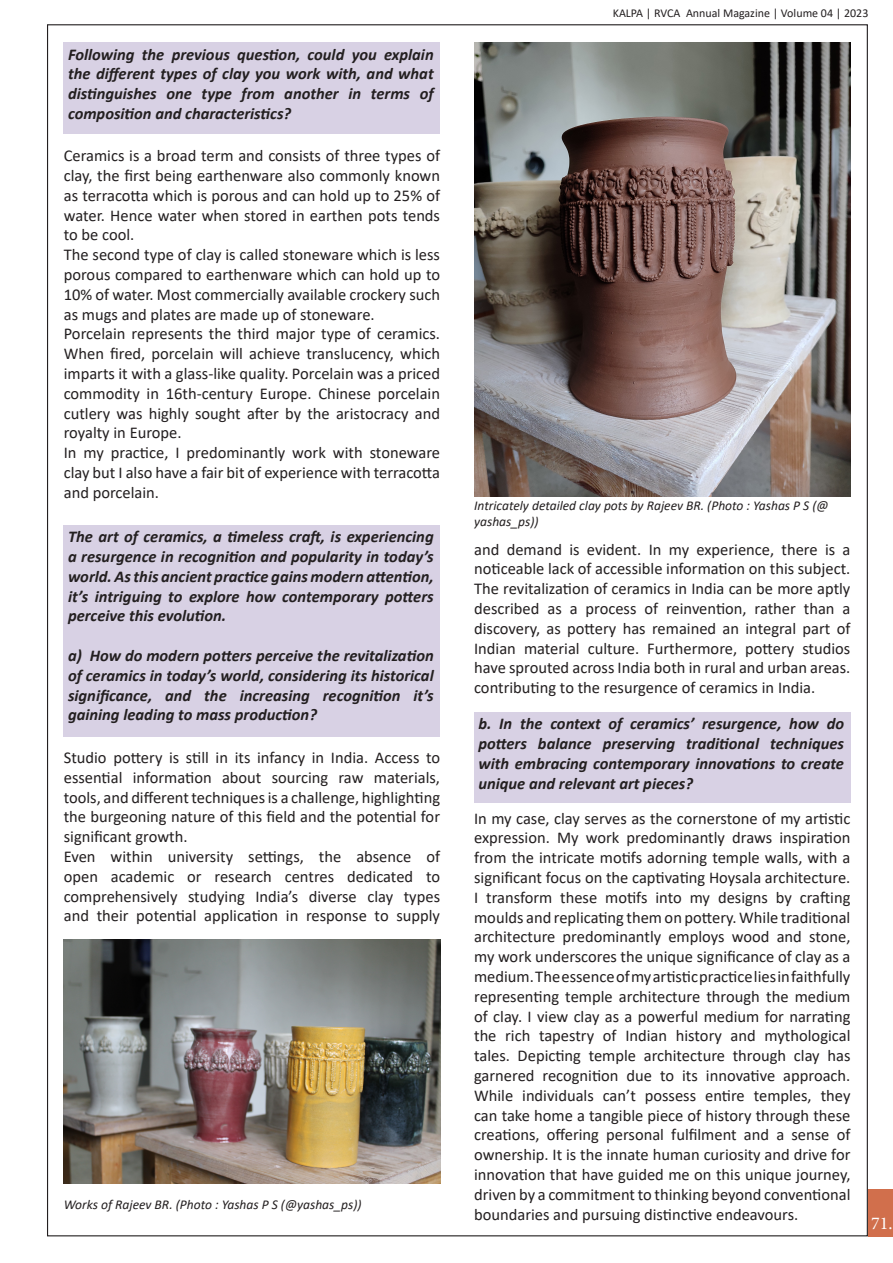
<style>
.page{position:relative;width:893px;height:1263px;background:#fff}
.page>*{position:absolute;margin:0;border:0;box-sizing:border-box;transform-origin:0 0}
.t1{font:18px "Minion Pro";color:#fff}
.t2{font:16.5px/19.8px "Calibri";color:#231f20;text-align:justify}
.t3{font:italic 700 16.5px/19.8px "Calibri";color:#231f20;text-align:justify}
.t4{font:italic 13.5px/16.2px "Calibri";color:#231f20}
.t5{font:12px "Calibri";color:#231f20}
</style>
<div class="page">
<div style="left:868px;top:1189px;width:25px;height:47px;background:#d16f4c"></div>
<div style="left:64px;top:43px;width:376px;height:91px;background:#d8d1e4"></div>
<div style="left:64px;top:525px;width:376px;height:212px;background:#d8d1e4"></div>
<div style="left:474px;top:712px;width:376px;height:90px;background:#d8d1e4"></div>
<img style="left:474px;top:43px;width:376px;height:453px">
<img style="left:64px;top:940px;width:376px;height:244px">
<p class="t3" style="left:68px;top:44px;width:367px">Following the previous question, could you explain the different types of clay you work with, and what distinguishes one type from another in terms of composition and characteristics?</p>
<p class="t2" style="left:64px;top:145px;width:378px">Ceramics is a broad term and consists of three types of clay, the first being earthenware also commonly known as terracotta which is porous and can hold up to 25% of water. Hence water when stored in earthen pots tends to be cool.</p>
<p class="t2" style="left:64px;top:244px;width:378px">The second type of clay is called stoneware which is less porous compared to earthenware which can hold up to 10% of water. Most commercially available crockery such as mugs and plates are made up of stoneware.</p>
<p class="t2" style="left:64px;top:324px;width:378px">Porcelain represents the third major type of ceramics.<br>When fired, porcelain will achieve translucency, which imparts it with a glass-like quality. Porcelain was a priced commodity in 16th-century Europe. Chinese porcelain cutlery was highly sought after by the aristocracy and royalty in Europe.</p>
<p class="t2" style="left:64px;top:442px;width:378px">In my practice, I predominantly work with stoneware clay but I also have a fair bit of experience with terracotta and porcelain.</p>
<p class="t3" style="left:68px;top:526px;width:367px">The art of ceramics, a timeless craft, is experiencing a resurgence in recognition and popularity in today’s world. As this ancient practice gains modern attention, it’s intriguing to explore how contemporary potters perceive this evolution.</p>
<p class="t3" style="left:68px;top:645px;width:367px">a) How do modern potters perceive the revitalization of ceramics in today’s world, considering its historical significance, and the increasing recognition it’s gaining leading to mass production?</p>
<p class="t2" style="left:64px;top:747px;width:378px">Studio pottery is still in its infancy in India. Access to essential information about sourcing raw materials, tools, and different techniques is a challenge, highlighting the burgeoning nature of this field and the potential for significant growth.</p>
<p class="t2" style="left:64px;top:846px;width:378px">Even within university settings, the absence of open academic or research centres dedicated to comprehensively studying India’s diverse clay types and their potential application in response to supply</p>
<p class="t4" style="left:64px;top:1196px;width:299px">Works of Rajeev BR. (Photo : Yashas P S (@yashas_ps))</p>
<p class="t5" style="left:613px;top:5px;width:257px">KALPA | RVCA Annual Magazine | Volume 04 | 2023</p>
<p class="t4" style="left:474px;top:496px;width:356px">Intricately detailed clay pots by Rajeev BR. (Photo : Yashas P S (@ yashas_ps))</p>
<p class="t2" style="left:474px;top:539px;width:378px">and demand is evident. In my experience, there is a noticeable lack of accessible information on this subject.<br>The revitalization of ceramics in India can be more aptly described as a process of reinvention, rather than a discovery, as pottery has remained an integral part of Indian material culture. Furthermore, pottery studios have sprouted across India both in rural and urban areas. contributing to the resurgence of ceramics in India.</p>
<p class="t3" style="left:478px;top:713px;width:367px">b. In the context of ceramics’ resurgence, how do potters balance preserving traditional techniques with embracing contemporary innovations to create unique and relevant art pieces?</p>
<p class="t2" style="left:474px;top:808px;width:378px">In my case, clay serves as the cornerstone of my artistic expression. My work predominantly draws inspiration from the intricate motifs adorning temple walls, with a significant focus on the captivating Hoysala architecture.<br>I transform these motifs into my designs by crafting moulds and replicating them on pottery. While traditional architecture predominantly employs wood and stone, my work underscores the unique significance of clay as a medium. The essence of my artistic practice lies in faithfully representing temple architecture through the medium of clay. I view clay as a powerful medium for narrating the rich tapestry of Indian history and mythological tales. Depicting temple architecture through clay has garnered recognition due to its innovative approach.<br>While individuals can’t possess entire temples, they can take home a tangible piece of history through these creations, offering personal fulfilment and a sense of ownership. It is the innate human curiosity and drive for innovation that have guided me on this unique journey, driven by a commitment to thinking beyond conventional boundaries and pursuing distinctive endeavours.</p>
<p class="t1" style="left:871px;top:1211px;width:23px">71.</p>
</div>
